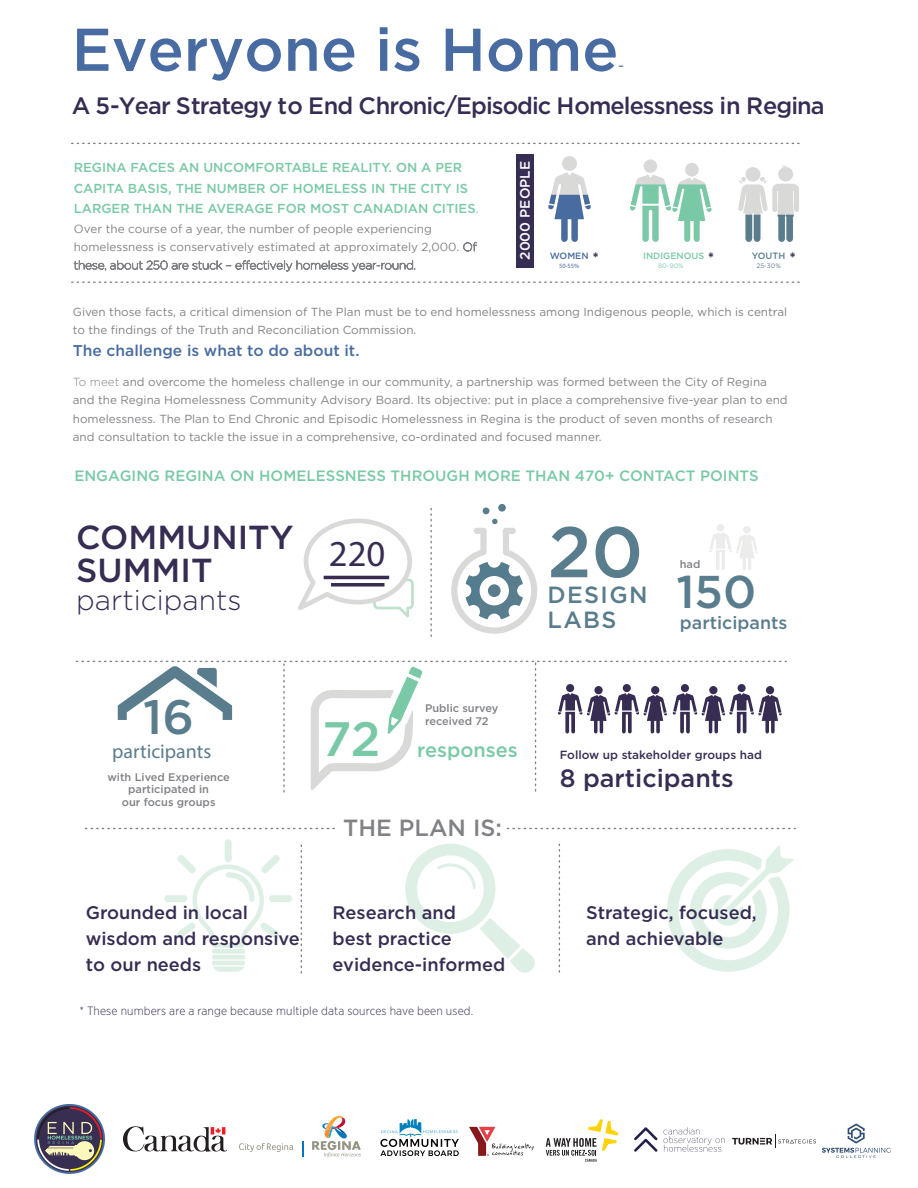
<style>
.page{position:relative;width:918px;height:1188px;background:#fff}
.page>*{position:absolute;margin:0;border:0;box-sizing:border-box;transform-origin:0 0}
.t1{font:500 71.55px "Gotham";color:#5a7d8d}
.t2{font:500 60.15px "Gotham";color:#486ba2}
.t3{font:500 48.3px "Gotham";color:#7ac9a6}
.t4{font:500 48.3px "Gotham";color:#5a7d8d}
.t5{font:500 45.9px "Gotham";color:#5a7d8d}
.t6{font:700 36.75px "Obvia";color:#382c53}
.t7{font:500 33.3px/33.6px "Gotham";color:#372c52}
.t8{font:300 28.2px "Gotham";color:#372c52}
.t9{font:500 25.05px "Gotham";color:#372c52}
.t10{font:500 23.7px "Gotham";letter-spacing:-.04em;color:#372c52}
.t11{font:500 23.4px "Gotham";color:#808285}
.t12{font:500 23.4px/25px "Gotham";letter-spacing:.06em;color:#5a7d8d}
.t13{font:italic 500 19.95px "Obvia";color:#5a7d8d}
.t14{font:500 19.95px "Gotham";color:#7ac9a6}
.t15{font:500 18.15px/26.1px "Gotham";color:#372c52}
.t16{font:500 17.85px "Gotham";color:#5a7d8d}
.t17{font:17.7px "Myriad Pro";color:#486ba2}
.t18{font:500 15.6px "Gotham";color:#496ca0}
.t19{font:500 15px "Gotham";color:#7ac9a6}
.Bullets_-_Second_lev{font:700 15px "Gotham Narrow";color:#382e52}
.t20{font:500 13.65px "Gotham";color:#fff}
.t21{font:500 13.05px/20.9px "Gotham";color:#7ac9a6}
.Bullets_-_Second_lev-2{font:300 12px "Gotham Narrow";letter-spacing:.01em;color:#382e52}
.t22{font:500 11.85px "Gotham";color:#372c52}
.t23{font:11.7px/18.1px "Gotham";color:#808285}
.t24{font:500 10.95px/12.3px "Gotham";color:#808285}
.t25{font:500 9.15px "Gotham";color:#7ac9a6}
.t26{font:500 9.15px "Gotham";color:#496ca0}
.t27{font:500 9.15px "Gotham";color:#5a7d8d}
.t28{font:italic 500 6.45px "Obvia";color:#496ca0}
.t29{font:6.45px "Gotham";color:#7ac9a6}
.t30{font:6.45px "Gotham";color:#5a7d8d}
.s1{font-weight:400}
.s2{font-weight:100}
.s3{font-weight:300}
</style>
<div class="page">
<div style="left:516px;top:154px;width:18px;height:114px;background:#372c52"></div>
<svg style="left:548px;top:156px;width:43px;height:86px"></svg>
<svg style="left:738px;top:165px;width:61px;height:77px"></svg>
<svg style="left:630px;top:159px;width:82px;height:83px"></svg>
<svg style="left:667px;top:845px;width:127px;height:127px"></svg>
<div style="left:225px;top:839px;width:7px;height:23px;background:#def0e5;border-radius:4px"></div>
<div style="left:269px;top:895px;width:23px;height:7px;background:#def0e5;border-radius:4px"></div>
<div style="left:164px;top:895px;width:23px;height:7px;background:#def0e5;border-radius:4px"></div>
<svg style="left:213px;top:966px;width:31px;height:6px"></svg>
<div style="left:212px;top:949px;width:33px;height:5px;background:#def0e5;border-radius:2px"></div>
<div style="left:212px;top:955px;width:33px;height:5px;background:#def0e5;border-radius:2px"></div>
<hr style="left:212px;top:961px;width:33px;height:4px;background:#def0e5;border-radius:2px">
<svg style="left:177px;top:855px;width:103px;height:93px"></svg>
<svg style="left:85px;top:828px;width:710px;height:1px"></svg>
<div style="left:336px;top:824px;width:170px;height:38px;background:#fff"></div>
<svg style="left:301px;top:845px;width:1px;height:129px"></svg>
<svg style="left:559px;top:844px;width:1px;height:129px"></svg>
<svg style="left:430px;top:508px;width:2px;height:129px"></svg>
<svg style="left:405px;top:844px;width:130px;height:129px"></svg>
<svg style="left:76px;top:661px;width:710px;height:132px"></svg>
<svg style="left:298px;top:519px;width:116px;height:98px"></svg>
<hr style="left:324px;top:576px;width:65px;height:3px;background:#382c53">
<svg style="left:331px;top:583px;width:53px;height:4px"></svg>
<div style="left:498px;top:504px;width:8px;height:8px;background:#5a7d8d;border-radius:50%"></div>
<div style="left:483px;top:507px;width:6px;height:7px;background:#5a7d8d;border-radius:50%"></div>
<svg style="left:451px;top:519px;width:86px;height:115px"></svg>
<svg style="left:709px;top:524px;width:49px;height:46px"></svg>
<svg style="left:72px;top:282px;width:728px;height:1px"></svg>
<svg style="left:72px;top:143px;width:728px;height:1px"></svg>
<svg style="left:239px;top:1143px;width:54px;height:9px"></svg>
<svg style="left:302px;top:1141px;width:2px;height:15px"></svg>
<svg style="left:312px;top:1116px;width:49px;height:41px"></svg>
<svg style="left:380px;top:1119px;width:79px;height:37px"></svg>
<svg style="left:546px;top:1119px;width:72px;height:43px"></svg>
<svg style="left:634px;top:1127px;width:24px;height:25px"></svg>
<svg style="left:664px;top:1127px;width:61px;height:25px"></svg>
<svg style="left:732px;top:1134px;width:84px;height:14px"></svg>
<svg style="left:822px;top:1123px;width:69px;height:35px"></svg>
<img style="left:123px;top:1126px;width:103px;height:26px">
<img style="left:469px;top:1127px;width:65px;height:29px">
<img style="left:35px;top:1104px;width:69px;height:70px">
<p class="t2" style="left:72px;top:10px;width:548px">Everyone is Home</p>
<p class="t17" style="left:618px;top:54px;width:7px">-</p>
<p class="t10" style="left:72px;top:90px;width:755px">A 5-Year Strategy to End Chronic/Episodic Homelessness in Regina</p>
<p class="t20" style="left:516px;top:260px;width:100px;rotate:-90deg">2000 PEOPLE</p>
<p class="t21" style="left:74px;top:157px;width:407px">REGINA FACES AN UNCOMFORTABLE REALITY. ON A PER<br>CAPITA BASIS, THE NUMBER OF HOMELESS IN THE CITY IS<br>LARGER THAN THE AVERAGE FOR MOST CANADIAN CITIES<span class="s1">.</span></p>
<p class="t23" style="left:74px;top:219px;width:404px">Over the course of a year, the number of people experiencing homelessness is conservatively estimated at approximately 2,000. <span class="s2">Of these, about 250 are stuck – effectively homeless year-round.</span></p>
<p class="Bullets_-_Second_lev" style="left:593px;top:248px;width:7px">*</p>
<p class="Bullets_-_Second_lev" style="left:708px;top:248px;width:7px">*</p>
<p class="Bullets_-_Second_lev" style="left:790px;top:248px;width:7px">*</p>
<p class="t26" style="left:550px;top:250px;width:40px">WOMEN</p>
<p class="t25" style="left:643px;top:250px;width:62px">INDIGENOUS</p>
<p class="t27" style="left:752px;top:250px;width:35px">YOUTH</p>
<p class="t28" style="left:559px;top:262px;width:22px">50-55%</p>
<p class="t29" style="left:658px;top:261px;width:27px">80-90%</p>
<p class="t30" style="left:756px;top:261px;width:26px">25-30%</p>
<p class="t23" style="left:73px;top:303px;width:716px">Given those facts, a critical dimension of The Plan must be to end homelessness among Indigenous people, which is central to the findings of the Truth and Reconciliation Commission.</p>
<p class="t18" style="left:73px;top:341px;width:288px">The challenge is what to do about it.</p>
<p class="t23" style="left:73px;top:373px;width:716px"><span class="s3">To meet</span> and overcome the homeless challenge in our community, a partnership was formed between the City of Regina and the Regina Homelessness Community Advisory Board. Its objective: put in place a comprehensive five-year plan to end homelessness. The Plan to End Chronic and Episodic Homelessness in Regina is the product of seven months of research and consultation to tackle the issue in a comprehensive, co-ordinated and focused manner.</p>
<p class="t19" style="left:74px;top:466px;width:686px">ENGAGING REGINA ON HOMELESSNESS THROUGH MORE THAN 470+ CONTACT POINTS</p>
<p class="t7" style="left:76px;top:520px;width:219px">COMMUNITY<br>SUMMIT</p>
<p class="t8" style="left:76px;top:582px;width:167px">participants</p>
<p class="t6" style="left:329px;top:531px;width:58px">220</p>
<p class="t4" style="left:143px;top:686px;width:52px">16</p>
<p class="t13" style="left:112px;top:739px;width:101px">participants</p>
<p class="t24" style="left:107px;top:771px;width:124px;text-align:center">with Lived Experience participated in<br>our focus groups</p>
<p class="t3" style="left:322px;top:708px;width:60px">72</p>
<p class="t24" style="left:425px;top:702px;width:75px">Public survey received 72</p>
<p class="t14" style="left:417px;top:736px;width:102px">responses</p>
<p class="t11" style="left:343px;top:813px;width:160px">THE PLAN IS:</p>
<p class="t1" style="left:548px;top:505px;width:97px">20</p>
<p class="t12" style="left:548px;top:582px;width:101px">DESIGN<br>LABS</p>
<p class="t5" style="left:676px;top:561px;width:82px">150</p>
<p class="t24" style="left:680px;top:557px;width:22px">had</p>
<p class="t16" style="left:680px;top:611px;width:109px">participants</p>
<p class="t22" style="left:560px;top:747px;width:204px">Follow up stakeholder groups had</p>
<p class="t9" style="left:560px;top:762px;width:176px">8 participants</p>
<p class="t15" style="left:86px;top:899px;width:215px">Grounded in local wisdom and responsive to our needs</p>
<p class="t15" style="left:586px;top:899px;width:172px">Strategic, focused, and achievable</p>
<p class="t15" style="left:333px;top:899px;width:174px">Research and<br>best practice evidence-informed</p>
<p class="Bullets_-_Second_lev-2" style="left:80px;top:1003px;width:395px">* These numbers are a range because multiple data sources have been used.</p>
</div>
